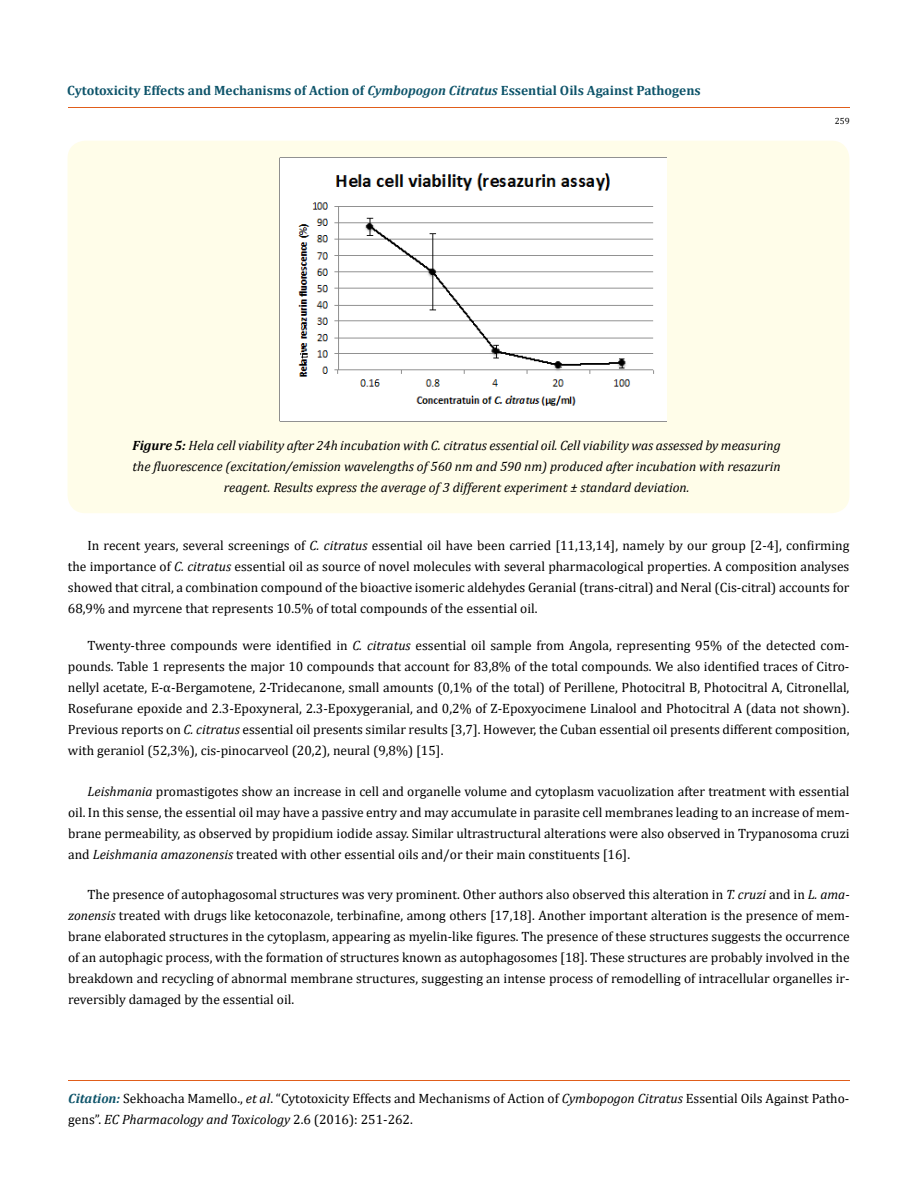
<style>
.page{position:relative;width:917px;height:1190px;background:#fff}
.page>*{position:absolute;margin:0;border:0;box-sizing:border-box;transform-origin:0 0}
.t1{font:13.5px/21px "Cambria";color:#000;text-align:justify}
.t2{font:italic 13.5px/21px "Cambria";color:#000;text-align:center}
.t3{font:700 13.5px "Cambria";color:#0e546a}
.t4{font:9px "Cambria";color:#000}
.s1{font-style:italic}
.s2{font-weight:700}
.s3{font-weight:700;font-style:italic;color:#0e546a}
</style>
<div class="page">
<hr style="left:68px;top:108px;width:781px;height:1px;background:#e05d1a">
<hr style="left:68px;top:1080px;width:781px;height:1px;background:#e05d1a">
<div style="left:68px;top:141px;width:781px;height:372px;background:#fffde9;border-radius:18px"></div>
<img style="left:279px;top:157px;width:387px;height:264px">
<p class="t3" style="left:67px;top:80px;width:635px">Cytotoxicity Effects and Mechanisms of Action of <span class="s1">Cymbopogon Citratus</span> Essential Oils Against Pathogens</p>
<p class="t4" style="left:834px;top:116px;width:16px">259</p>
<p class="t2" style="left:132px;top:434px;width:649px"><span class="s2">Figure 5:</span> Hela cell viability after 24h incubation with C. citratus essential oil. Cell viability was assessed by measuring the fluorescence (excitation/emission wavelengths of 560 nm and 590 nm) produced after incubation with resazurin reagent. Results express the average of 3 different experiment ± standard deviation.</p>
<p class="t1" style="left:68px;top:535px;width:783px;text-indent:19px">In recent years, several screenings of <span class="s1">C. citratus</span> essential oil have been carried [11,13,14], namely by our group [2-4], confirming the importance of <span class="s1">C. citratus</span> essential oil as source of novel molecules with several pharmacological properties. A composition analyses showed that citral, a combination compound of the bioactive isomeric aldehydes Geranial (trans-citral) and Neral (Cis-citral) accounts for 68,9% and myrcene that represents 10.5% of total compounds of the essential oil.</p>
<p class="t1" style="left:68px;top:635px;width:783px;text-indent:20px">Twenty-three compounds were identified in <span class="s1">C. citratus</span> essential oil sample from Angola, representing 95% of the detected com&shy;pounds. Table 1 represents the major 10 compounds that account for 83,8% of the total compounds. We also identified traces of Citro&shy;nellyl acetate, E-α-Bergamotene, 2-Tridecanone, small amounts (0,1% of the total) of Perillene, Photocitral B, Photocitral A, Citronellal, Rosefurane epoxide and 2.3-Epoxyneral, 2.3-Epoxygeranial, and 0,2% of Z-Epoxyocimene Linalool and Photocitral A (data not shown).<br>Previous reports on <span class="s1">C. citratus</span> essential oil presents similar results [3,7]. However, the Cuban essential oil presents different composition, with geraniol (52,3%), cis-pinocarveol (20,2), neural (9,8%) [15].</p>
<p class="t1" style="left:68px;top:780px;width:783px;text-indent:19px"><span class="s1">Leishmania</span> promastigotes show an increase in cell and organelle volume and cytoplasm vacuolization after treatment with essential oil. In this sense, the essential oil may have a passive entry and may accumulate in parasite cell membranes leading to an increase of mem&shy;brane permeability, as observed by propidium iodide assay. Similar ultrastructural alterations were also observed in Trypanosoma cruzi and <span class="s1">Leishmania amazonensis</span> treated with other essential oils and/or their main constituents [16].</p>
<p class="t1" style="left:68px;top:884px;width:783px;text-indent:19px">The presence of autophagosomal structures was very prominent. Other authors also observed this alteration in <span class="s1">T. cruzi</span> and in <span class="s1">L. ama&shy;zonensis</span> treated with drugs like ketoconazole, terbinafine, among others [17,18]. Another important alteration is the presence of mem&shy;brane elaborated structures in the cytoplasm, appearing as myelin-like figures. The presence of these structures suggests the occurrence of an autophagic process, with the formation of structures known as autophagosomes [18]. These structures are probably involved in the breakdown and recycling of abnormal membrane structures, suggesting an intense process of remodelling of intracellular organelles ir&shy;reversibly damaged by the essential oil.</p>
<p class="t1" style="left:68px;top:1087px;width:782px"><span class="s3">Citation:</span> Sekhoacha Mamello., <span class="s1">et al</span>. “Cytotoxicity Effects and Mechanisms of Action of <span class="s1">Cymbopogon Citratus</span> Essential Oils Against Patho&shy;gens”. <span class="s1">EC Pharmacology and Toxicology</span> 2.6 (2016): 251-262.</p>
</div>
